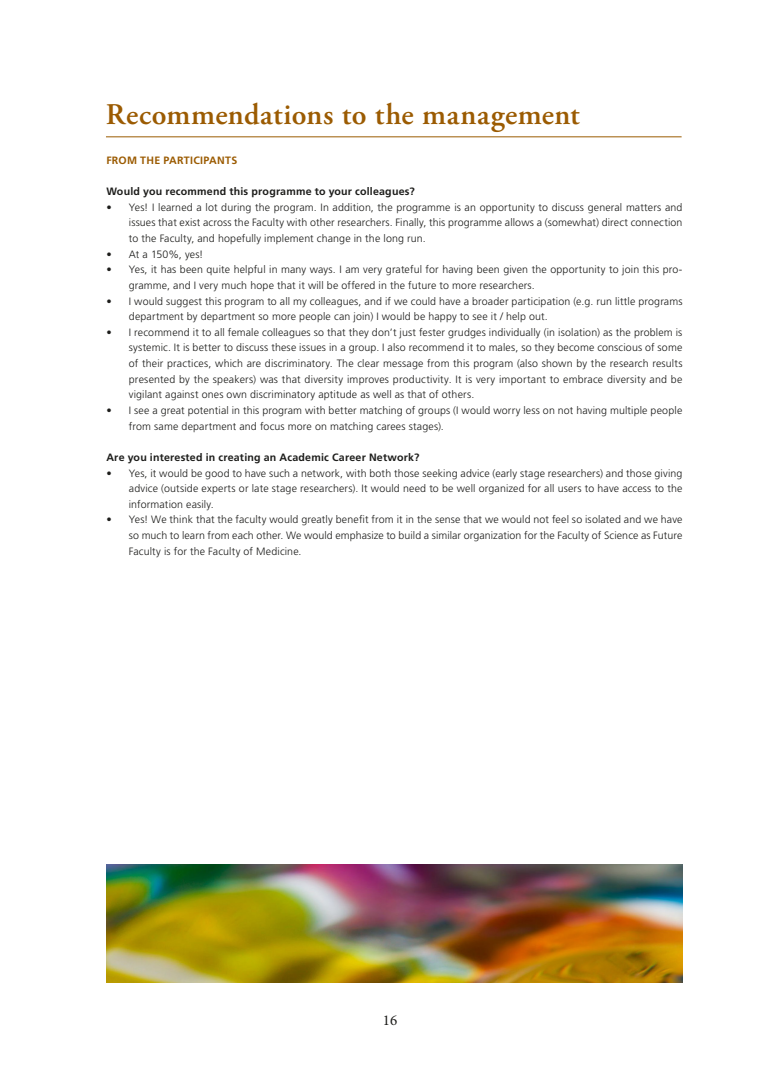
<style>
.page{position:relative;width:780px;height:1088px;background:#fff}
.page>*{position:absolute;margin:0;border:0;box-sizing:border-box;transform-origin:0 0}
.t1{font:600 30px "Adobe Garamond Pro";letter-spacing:.015em;color:#9b5b02}
.t2{font:15px "Minion Pro";color:#1d1d1b}
.t3{font:300 10.62px/15.6px "Frutiger LT Std";letter-spacing:.015em;color:#1d1d1b;text-align:justify}
.t4{font:700 10.62px "Frutiger LT Std";letter-spacing:.02em;color:#1d1d1b}
.t5{font:700 10.62px "Frutiger LT Std";letter-spacing:.03em;color:#9b5b02}
</style>
<div class="page">
<hr style="left:106px;top:136px;width:575px;height:1px;background:#9b5b02">
<img style="left:107px;top:865px;width:575px;height:117px">
<h1 class="t1" style="left:106px;top:98px;width:475px">Recommendations to the management</h1>
<p class="t5" style="left:106px;top:154px;width:132px">FROM THE PARTICIPANTS</p>
<p class="t4" style="left:106px;top:185px;width:310px">Would you recommend this programme to your colleagues?</p>
<p class="t3" style="left:129px;top:199px;width:555px;text-indent:-23px">• Yes! I learned a lot during the program. In addition, the programme is an opportunity to discuss general matters and issues that exist across the Faculty with other researchers. Finally, this programme allows a (somewhat) direct connection to the Faculty, and hopefully implement change in the long run.</p>
<p class="t3" style="left:106px;top:246px;width:99px">• At a 150%, yes!</p>
<p class="t3" style="left:129px;top:262px;width:555px;text-indent:-23px">• Yes, it has been quite helpful in many ways. I am very grateful for having been given the opportunity to join this pro&shy;gramme, and I very much hope that it will be offered in the future to more researchers.</p>
<p class="t3" style="left:129px;top:293px;width:555px;text-indent:-23px">• I would suggest this program to all my colleagues, and if we could have a broader participation (e.g. run little programs department by department so more people can join) I would be happy to see it / help out.</p>
<p class="t3" style="left:129px;top:324px;width:555px;text-indent:-23px">• I recommend it to all female colleagues so that they don’t just fester grudges individually (in isolation) as the problem is systemic. It is better to discuss these issues in a group. I also recommend it to males, so they become conscious of some of their practices, which are discriminatory. The clear message from this program (also shown by the research results presented by the speakers) was that diversity improves productivity. It is very important to embrace diversity and be vigilant against ones own discriminatory aptitude as well as that of others.</p>
<p class="t3" style="left:129px;top:403px;width:555px;text-indent:-23px">• I see a great potential in this program with better matching of groups (I would worry less on not having multiple people from same department and focus more on matching carees stages).</p>
<p class="t4" style="left:106px;top:451px;width:314px">Are you interested in creating an Academic Career Network?</p>
<p class="t3" style="left:129px;top:465px;width:555px;text-indent:-23px">• Yes, it would be good to have such a network, with both those seeking advice (early stage researchers) and those giving advice (outside experts or late stage researchers). It would need to be well organized for all users to have access to the information easily.</p>
<p class="t3" style="left:129px;top:512px;width:555px;text-indent:-23px">• Yes! We think that the faculty would greatly benefit from it in the sense that we would not feel so isolated and we have so much to learn from each other. We would emphasize to build a similar organization for the Faculty of Science as Future Faculty is for the Faculty of Medicine.</p>
<h2 class="t2" style="left:383px;top:1010px;width:16px">16</h2>
</div>
